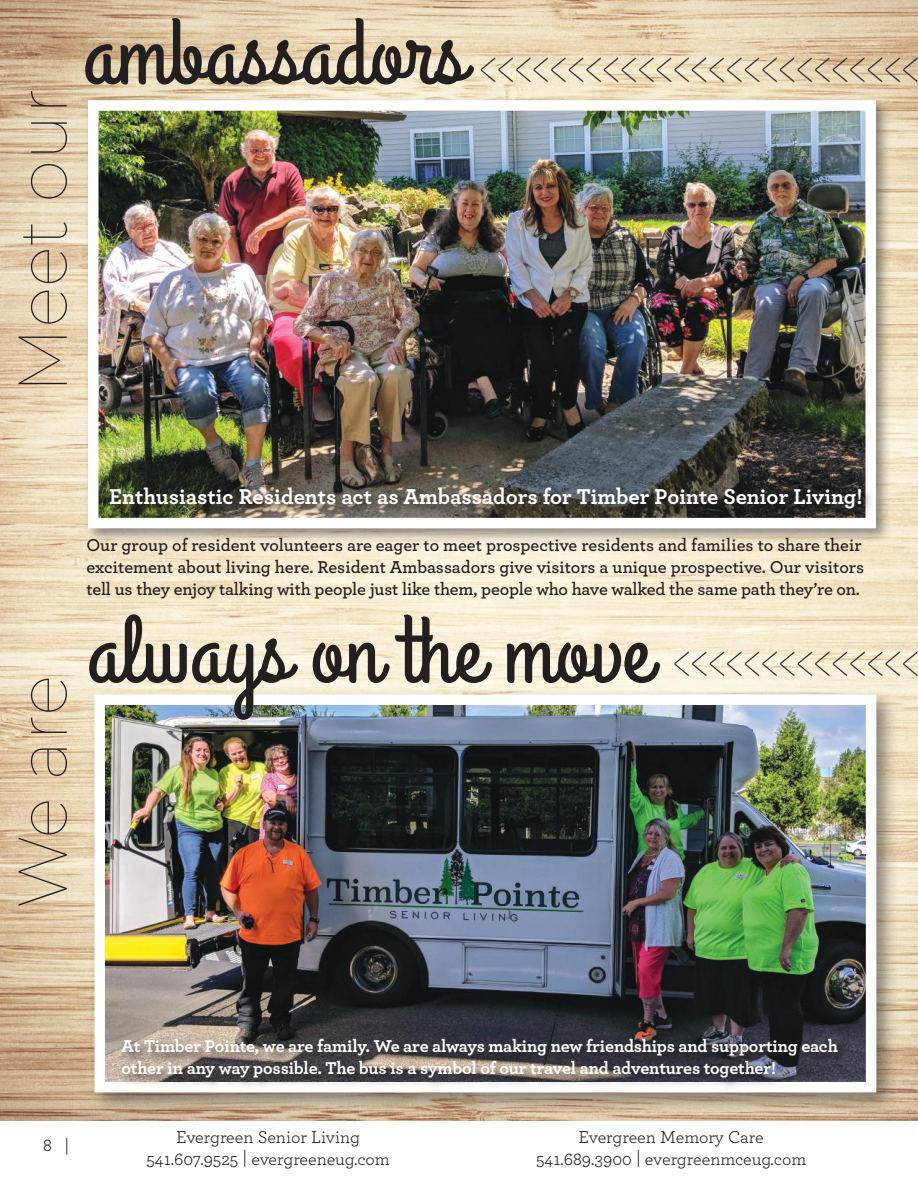
<style>
.page{position:relative;width:918px;height:1188px;background:#fff}
.page>*{position:absolute;margin:0;border:0;box-sizing:border-box;transform-origin:0 0}
.t1{font:96px "Grand Hotel";color:#241f1f}
.t2{font:100 69px "Montserrat";color:#241f1f;scale:.5 1}
.t3{font:100 69px "Montserrat";color:#241f1f}
.t4{font:700 22.5px "Archer Pro";color:#fff}
.t5{font:600 18px/21.6px "Archer Pro";letter-spacing:-.01em;color:#241f1f}
.t6{font:700 18px/21.6px "Archer Pro";letter-spacing:-.01em;color:#fff}
.t7{font:18px/21.6px "Archer Pro";color:#241f1f;text-align:center}
</style>
<div class="page">
<img style="left:0;top:0;width:918px;height:1120px">
<div style="left:84px;top:96px;width:809px;height:449px;background:#241f1f;opacity:.5"></div>
<img style="left:99px;top:111px;width:766px;height:406px">
<div style="left:88px;top:100px;width:788px;height:428px;border:10px solid #fff"></div>
<div style="left:88px;top:688px;width:812px;height:428px;background:#241f1f;opacity:.5"></div>
<img style="left:105px;top:705px;width:760px;height:376px">
<div style="left:108px;top:484px;width:765px;height:37px;background:#241f1f;opacity:.75"></div>
<div style="left:119px;top:1036px;width:731px;height:54px;background:#241f1f;opacity:.75"></div>
<h2 class="t3" style="left:-4px;top:393px;width:307px;rotate:-90deg">Meet our</h2>
<h1 class="t1" style="left:84px;top:-9px;width:383px">ambassadors</h1>
<h2 class="t2" style="left:478px;top:23px;width:885px">&lt;&lt;&lt;&lt;&lt;&lt;&lt;&lt;&lt;&lt;&lt;&lt;&lt;&lt;&lt;&lt;&lt;&lt;&lt;&lt;&lt;&lt;&lt;&lt;&lt;</h2>
<h2 class="t3" style="left:-4px;top:909px;width:235px;rotate:-90deg">We are</h2>
<p class="t4" style="left:109px;top:479px;width:755px">Enthusiastic Residents act as Ambassadors for Timber Pointe Senior Living!</p>
<p class="t5" style="left:86px;top:534px;width:779px">Our group of resident volunteers are eager to meet prospective residents and families to share their excitement about living here. Resident Ambassadors give visitors a unique prospective. Our visitors tell us they enjoy talking with people just like them, people who have walked the same path they’re on.</p>
<h1 class="t1" style="left:87px;top:590px;width:565px">always on the move</h1>
<h2 class="t2" style="left:672px;top:617px;width:498px">&lt;&lt;&lt;&lt;&lt;&lt;&lt;&lt;&lt;&lt;&lt;&lt;&lt;&lt;</h2>
<p class="t6" style="left:122px;top:1034px;width:718px">At Timber Pointe, we are family. We are always making new friendships and supporting each other in any way possible. The bus is a symbol of our travel and adventures together!</p>
<p class="t7" style="left:43px;top:1133px;width:27px">8 |</p>
<p class="t7" style="left:536px;top:1125px;width:272px">Evergreen Memory Care<br>541.689.3900 | evergreenmceug.com</p>
<p class="t7" style="left:146px;top:1125px;width:245px">Evergreen Senior Living<br>541.607.9525 | evergreeneug.com</p>
</div>
